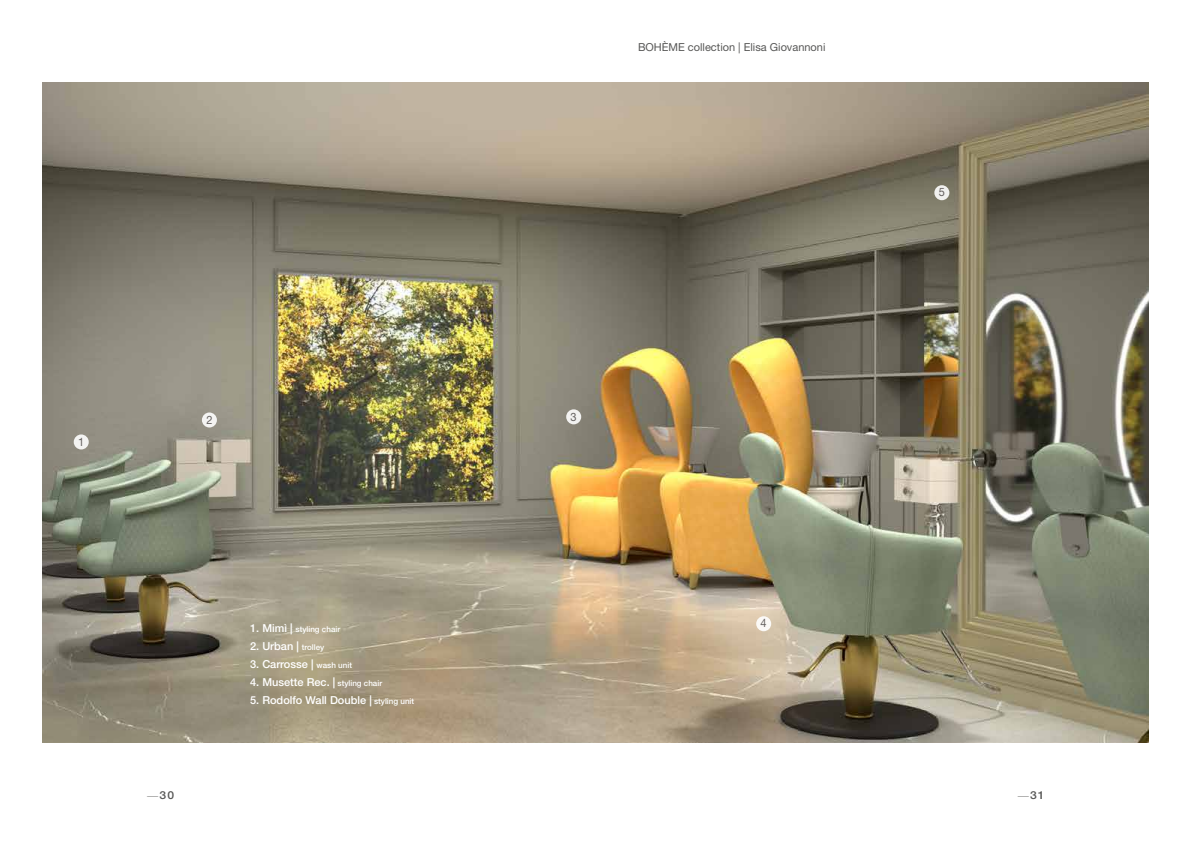
<style>
.page{position:relative;width:1191px;height:842px;background:#fff}
.page>*{position:absolute;margin:0;border:0;box-sizing:border-box;transform-origin:0 0}
.t1{font:11.6px "Helvetica Neue LT Std";color:#635f5e;scale:.95 1}
.t2{font:500 11px "Helvetica Neue LT Std";color:#fff}
.t3{font:11px "Helvetica Neue LT Std";color:#575756}
.t4{font:500 11px "Helvetica Neue LT Std";color:#575756;scale:1.1 1}
.t5{font:500 8px "Helvetica Neue LT Std";color:#fff}
.s1{font-size:11px}
.s2{font-size:8px}
.s3{font-weight:100}
</style>
<div class="page">
<img style="left:43px;top:82px;width:1105px;height:661px">
<div style="left:74px;top:434px;width:15px;height:15px;background:#f3f3f2;border-radius:50%"></div>
<div style="left:202px;top:412px;width:15px;height:15px;background:#f4f3f2;border-radius:50%"></div>
<div style="left:566px;top:409px;width:15px;height:15px;background:#f2f2f1;border-radius:50%"></div>
<div style="left:756px;top:616px;width:15px;height:15px;background:#fbf9f6;border-radius:50%"></div>
<div style="left:934px;top:185px;width:15px;height:15px;background:#f1f1ef;border-radius:50%"></div>
<p class="t3" style="left:638px;top:41px;width:189px">BOHÈME collection | Elisa Giovannoni</p>
<p class="t1" style="left:938px;top:185px;width:8px">5</p>
<p class="t1" style="left:78px;top:435px;width:8px">1</p>
<p class="t1" style="left:206px;top:413px;width:8px">2</p>
<p class="t1" style="left:570px;top:409px;width:8px">3</p>
<p class="t5" style="left:250px;top:624px;width:92px"><span class="s1">1. Mimì |</span> styling chair</p>
<p class="t2" style="left:250px;top:639px;width:76px">2. Urban | <span class="s2">trolley</span></p>
<p class="t2" style="left:250px;top:657px;width:103px">3. Carrosse | <span class="s2">wash unit</span></p>
<p class="t2" style="left:250px;top:675px;width:134px">4. Musette Rec. | <span class="s2">styling chair</span></p>
<p class="t2" style="left:250px;top:693px;width:166px">5. Rodolfo Wall Double | <span class="s2">styling unit</span></p>
<p class="t1" style="left:760px;top:616px;width:8px">4</p>
<p class="t4" style="left:146px;top:789px;width:27px"><span class="s3">−</span>30</p>
<p class="t4" style="left:1016px;top:789px;width:27px"><span class="s3">−</span>31</p>
</div>
